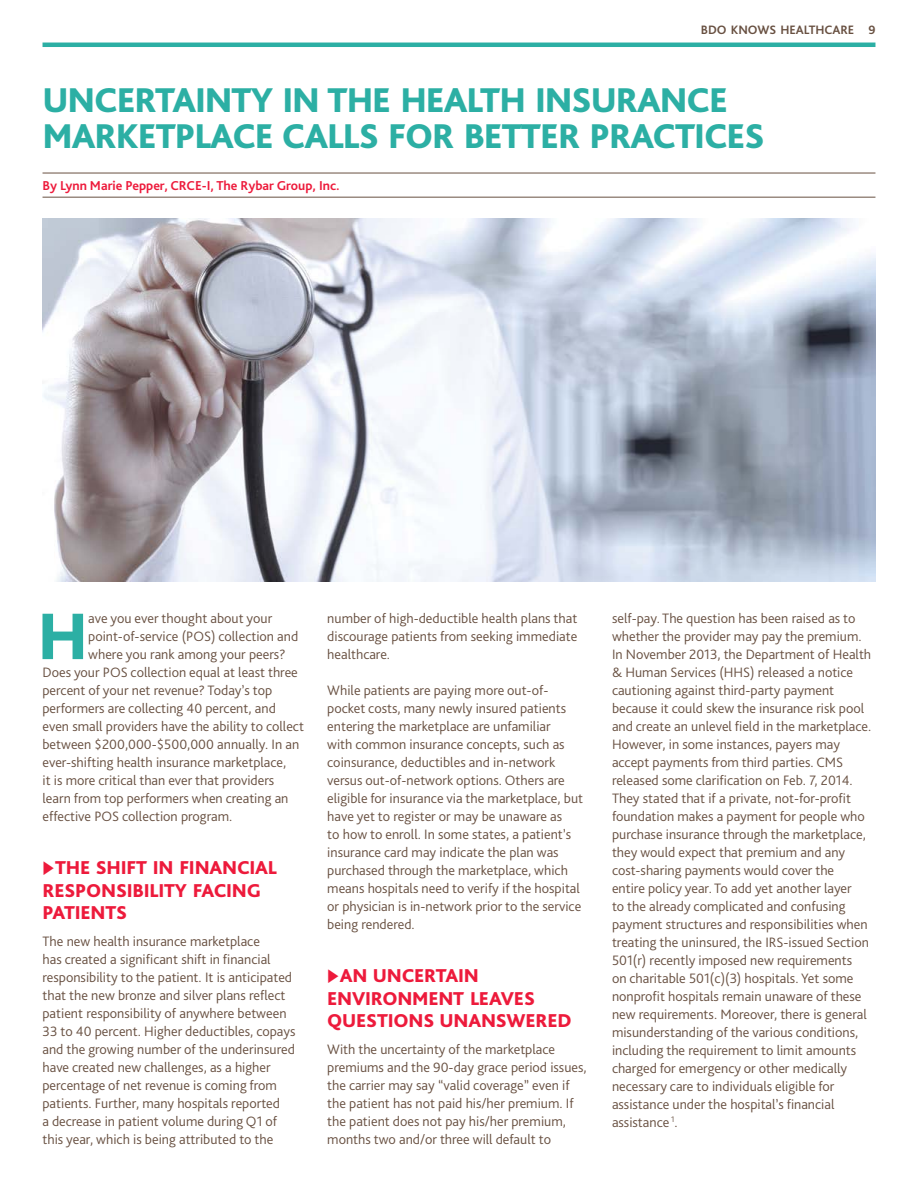
<style>
.page{position:relative;width:918px;height:1188px;background:#fff}
.page>*{position:absolute;margin:0;border:0;box-sizing:border-box;transform-origin:0 0}
.t1{font:800 68.85px "Bliss Pro";color:#2cafa4}
.t2{font:800 36px/36px "Bliss Pro";letter-spacing:-.03em;color:#2cafa4}
.t3{font:800 19.5px/22.5px "Bliss Pro";letter-spacing:-.01em;color:#ed1a3b}
.t4{font:300 14.25px/18px "Bliss Pro";color:#685041}
.t5{font:700 13.5px "Bliss Pro";color:#ed1a3b}
.t6{font:700 12.75px "Bliss Pro";letter-spacing:-.005em;color:#685041}
</style>
<div class="page">
<hr style="left:43px;top:43px;width:832px;height:4px;background:#2cafa4">
<hr style="left:43px;top:173px;width:832px;height:1px;background:#685041">
<hr style="left:43px;top:197px;width:832px;height:1px;background:#685041">
<img style="left:43px;top:218px;width:832px;height:363px">
<p class="t6" style="left:701px;top:22px;width:176px">BDO KNOWS HEALTHCARE 9</p>
<h2 class="t2" style="left:43px;top:82px;width:724px">UNCERTAINTY IN THE HEALTH INSURANCE<br>MARKETPLACE CALLS FOR BETTER PRACTICES</h2>
<p class="t5" style="left:43px;top:178px;width:299px">By Lynn Marie Pepper, CRCE-I, The Rybar Group, Inc.</p>
<h1 class="t1" style="left:37px;top:593px;width:52px">H</h1>
<p class="t4" style="left:88px;top:609px;width:186px">ave you ever thought about your</p>
<p class="t4" style="left:88px;top:627px;width:212px">point-of-service (POS) collection and</p>
<p class="t4" style="left:88px;top:645px;width:199px">where you rank among your peers?</p>
<p class="t4" style="left:43px;top:663px;width:257px">Does your POS collection equal at least three</p>
<p class="t4" style="left:43px;top:681px;width:231px">percent of your net revenue? Today’s top</p>
<p class="t4" style="left:43px;top:699px;width:235px">performers are collecting 40 percent, and</p>
<p class="t4" style="left:43px;top:717px;width:263px">even small providers have the ability to collect</p>
<p class="t4" style="left:43px;top:735px;width:258px">between $200,000-$500,000 annually. In an</p>
<p class="t4" style="left:43px;top:753px;width:245px">ever-shifting health insurance marketplace,</p>
<p class="t4" style="left:43px;top:771px;width:233px">it is more critical than ever that providers</p>
<p class="t4" style="left:43px;top:789px;width:247px">learn from top performers when creating an</p>
<p class="t4" style="left:43px;top:807px;width:191px">effective POS collection program.</p>
<h3 class="t3" style="left:43px;top:856px;width:236px">◆THE SHIFT IN FINANCIAL<br>RESPONSIBILITY FACING<br>PATIENTS</h3>
<p class="t4" style="left:43px;top:932px;width:255px">The new health insurance marketplace<br>has created a significant shift in financial responsibility to the patient. It is anticipated that the new bronze and silver plans reflect patient responsibility of anywhere between 33 to 40 percent. Higher deductibles, copays and the growing number of the underinsured have created new challenges, as a higher percentage of net revenue is coming from patients. Further, many hospitals reported<br>a decrease in patient volume during Q1 of this year, which is being attributed to the</p>
<p class="t4" style="left:327px;top:609px;width:252px;text-align:justify">number of high-deductible health plans that discourage patients from seeking immediate healthcare.</p>
<p class="t4" style="left:327px;top:681px;width:257px">While patients are paying more out-of&shy;pocket costs, many newly insured patients entering the marketplace are unfamiliar<br>with common insurance concepts, such as coinsurance, deductibles and in-network versus out-of-network options. Others are eligible for insurance via the marketplace, but have yet to register or may be unaware as<br>to how to enroll. In some states, a patient’s insurance card may indicate the plan was purchased through the marketplace, which means hospitals need to verify if the hospital or physician is in-network prior to the service being rendered.</p>
<h3 class="t3" style="left:327px;top:964px;width:246px">◆AN UNCERTAIN<br>ENVIRONMENT LEAVES<br>QUESTIONS UNANSWERED</h3>
<p class="t4" style="left:327px;top:1040px;width:261px">With the uncertainty of the marketplace premiums and the 90-day grace period issues, the carrier may say “valid coverage” even if the patient has not paid his/her premium. If the patient does not pay his/her premium, months two and/or three will default to</p>
<p class="t4" style="left:612px;top:609px;width:261px">self-pay. The question has been raised as to whether the provider may pay the premium.<br>In November 2013, the Department of Health &amp; Human Services (HHS) released a notice cautioning against third-party payment because it could skew the insurance risk pool and create an unlevel field in the marketplace.<br>However, in some instances, payers may accept payments from third parties. CMS released some clarification on Feb. 7, 2014.<br>They stated that if a private, not-for-profit foundation makes a payment for people who purchase insurance through the marketplace, they would expect that premium and any cost-sharing payments would cover the<br>entire policy year. To add yet another layer<br>to the already complicated and confusing payment structures and responsibilities when treating the uninsured, the IRS-issued Section 501(r) recently imposed new requirements<br>on charitable 501(c)(3) hospitals. Yet some nonprofit hospitals remain unaware of these new requirements. Moreover, there is general misunderstanding of the various conditions, including the requirement to limit amounts charged for emergency or other medically necessary care to individuals eligible for assistance under the hospital’s financial assistance <sup>1</sup>.</p>
</div>
